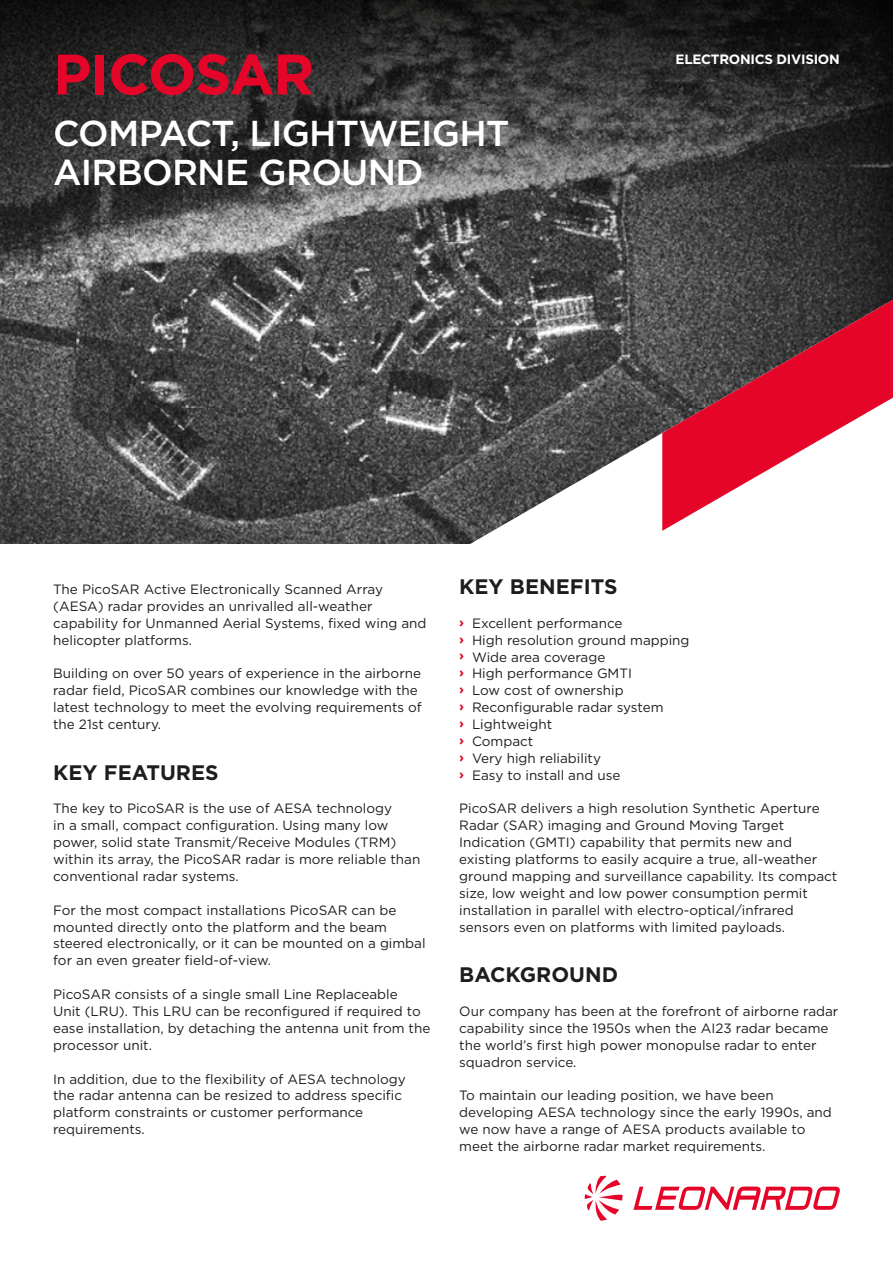
<style>
.page{position:relative;width:893px;height:1263px;background:#fff}
.page>*{position:absolute;margin:0;border:0;box-sizing:border-box;transform-origin:0 0}
.t1{font:700 57px "Gotham";letter-spacing:-.02em;color:#e40528}
.t2{font:500 36px/39px "Gotham";letter-spacing:-.02em;color:#fff}
.t3{font:700 21px "Gotham";color:#1d1d1b}
.t4{font:13.5px/16.8px "Gotham";color:#1d1d1b}
.t5{font:700 13.5px "Gotham";letter-spacing:-.02em;color:#fff}
.s1{font-weight:700;color:#e40528}
</style>
<div class="page">
<img style="left:0;top:273px;width:893px;height:270px">
<svg style="left:0;top:0;width:893px;height:273px;background:#3b3b3b"></svg>
<svg style="left:459px;top:300px;width:434px;height:244px"></svg>
<svg style="left:662px;top:300px;width:231px;height:231px"></svg>
<svg style="left:633px;top:1186px;width:207px;height:24px"></svg>
<svg style="left:585px;top:1176px;width:38px;height:45px"></svg>
<h1 class="t1" style="left:53px;top:37px;width:263px">PICOSAR</h1>
<h2 class="t2" style="left:53px;top:113px;width:458px">COMPACT, LIGHTWEIGHT<br>AIRBORNE GROUND</h2>
<p class="t5" style="left:676px;top:50px;width:166px">ELECTRONICS DIVISION</p>
<p class="t4" style="left:53px;top:581px;width:375px">The PicoSAR Active Electronically Scanned Array (AESA) radar provides an unrivalled all-weather capability for Unmanned Aerial Systems, fixed wing and helicopter platforms.</p>
<p class="t4" style="left:53px;top:665px;width:370px">Building on over 50 years of experience in the airborne radar field, PicoSAR combines our knowledge with the latest technology to meet the evolving requirements of the 21st century.</p>
<h3 class="t3" style="left:53px;top:758px;width:167px">KEY FEATURES</h3>
<p class="t4" style="left:53px;top:800px;width:369px">The key to PicoSAR is the use of AESA technology<br>in a small, compact configuration. Using many low power, solid state Transmit/Receive Modules (TRM) within its array, the PicoSAR radar is more reliable than conventional radar systems.</p>
<p class="t4" style="left:53px;top:901px;width:374px">For the most compact installations PicoSAR can be mounted directly onto the platform and the beam steered electronically, or it can be mounted on a gimbal for an even greater field-of-view.</p>
<p class="t4" style="left:53px;top:986px;width:379px">PicoSAR consists of a single small Line Replaceable<br>Unit (LRU). This LRU can be reconfigured if required to ease installation, by detaching the antenna unit from the processor unit.</p>
<p class="t4" style="left:53px;top:1070px;width:354px">In addition, due to the flexibility of AESA technology the radar antenna can be resized to address specific platform constraints or customer performance requirements.</p>
<h3 class="t3" style="left:459px;top:573px;width:160px">KEY BENEFITS</h3>
<p class="t4" style="left:459px;top:614px;width:232px"><span class="s1">›</span> Excellent performance<br><span class="s1">›</span> High resolution ground mapping <span class="s1">›</span> Wide area coverage<br><span class="s1">›</span> High performance GMTI<br><span class="s1">›</span> Low cost of ownership<br><span class="s1">›</span> Reconfigurable radar system<br><span class="s1">›</span> Lightweight<br><span class="s1">›</span> Compact<br><span class="s1">›</span> Very high reliability<br><span class="s1">›</span> Easy to install and use</p>
<p class="t4" style="left:459px;top:800px;width:380px">PicoSAR delivers a high resolution Synthetic Aperture Radar (SAR) imaging and Ground Moving Target Indication (GMTI) capability that permits new and existing platforms to easily acquire a true, all-weather ground mapping and surveillance capability. Its compact size, low weight and low power consumption permit installation in parallel with electro-optical/infrared sensors even on platforms with limited payloads.</p>
<h3 class="t3" style="left:459px;top:961px;width:160px">BACKGROUND</h3>
<p class="t4" style="left:459px;top:1002px;width:381px">Our company has been at the forefront of airborne radar capability since the 1950s when the AI23 radar became the world’s first high power monopulse radar to enter squadron service.</p>
<p class="t4" style="left:459px;top:1087px;width:374px">To maintain our leading position, we have been developing AESA technology since the early 1990s, and we now have a range of AESA products available to meet the airborne radar market requirements.</p>
</div>
